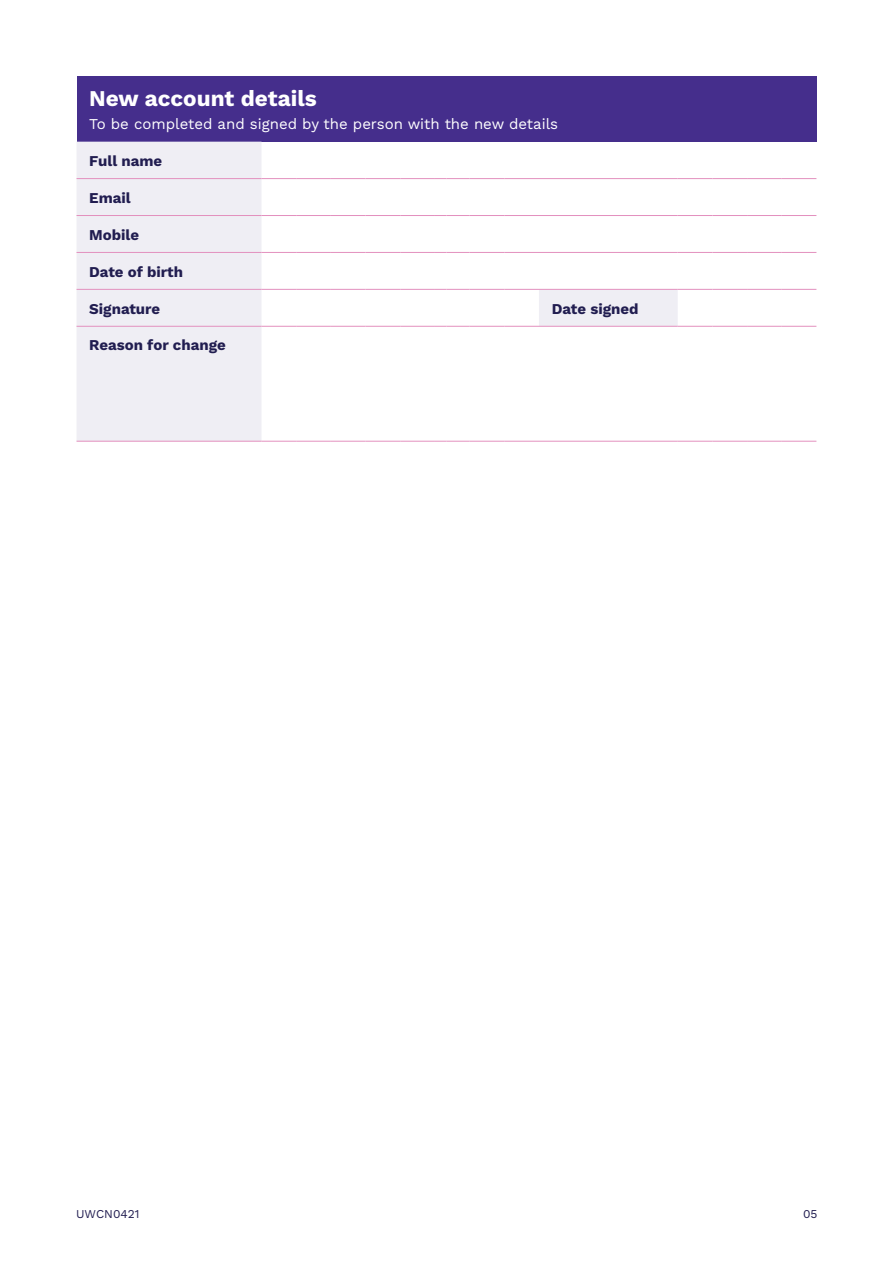
<style>
.page{position:relative;width:893px;height:1263px;background:#fff}
.page>*{position:absolute;margin:0;border:0;box-sizing:border-box;transform-origin:0 0}
.t1{font:700 22.5px "Work Sans";color:#fff}
.t2{font:700 15px "Work Sans";color:#211d50}
.t3{font:15px "Work Sans";color:#fff}
.t4{font:12px "Work Sans";color:#211d50}
</style>
<div class="page">
<div style="left:77px;top:77px;width:739px;height:65px;background:#452e8c"></div>
<svg style="left:77px;top:142px;width:601px;height:299px"></svg>
<hr style="left:77px;top:178px;width:184px;height:1px;background:#e390be">
<hr style="left:261px;top:178px;width:35px;height:1px;background:#e390be">
<hr style="left:296px;top:178px;width:35px;height:1px;background:#e390be">
<hr style="left:331px;top:178px;width:35px;height:1px;background:#e390be">
<hr style="left:366px;top:178px;width:34px;height:1px;background:#e390be">
<hr style="left:400px;top:178px;width:35px;height:1px;background:#e390be">
<svg style="left:435px;top:178px;width:35px;height:1px"></svg>
<hr style="left:470px;top:178px;width:34px;height:1px;background:#e390be">
<hr style="left:504px;top:178px;width:35px;height:1px;background:#e390be">
<hr style="left:539px;top:178px;width:139px;height:1px;background:#e390be">
<hr style="left:678px;top:178px;width:34px;height:1px;background:#e390be">
<hr style="left:712px;top:178px;width:35px;height:1px;background:#e390be">
<hr style="left:747px;top:178px;width:35px;height:1px;background:#e390be">
<hr style="left:782px;top:178px;width:34px;height:1px;background:#e390be">
<hr style="left:77px;top:215px;width:184px;height:1px;background:#e390be">
<hr style="left:261px;top:215px;width:35px;height:1px;background:#e390be">
<hr style="left:296px;top:215px;width:35px;height:1px;background:#e390be">
<hr style="left:331px;top:215px;width:35px;height:1px;background:#e390be">
<hr style="left:366px;top:215px;width:34px;height:1px;background:#e390be">
<hr style="left:400px;top:215px;width:35px;height:1px;background:#e390be">
<svg style="left:435px;top:215px;width:35px;height:1px"></svg>
<hr style="left:470px;top:215px;width:34px;height:1px;background:#e390be">
<hr style="left:504px;top:215px;width:35px;height:1px;background:#e390be">
<hr style="left:539px;top:215px;width:139px;height:1px;background:#e390be">
<hr style="left:678px;top:215px;width:34px;height:1px;background:#e390be">
<hr style="left:712px;top:215px;width:35px;height:1px;background:#e390be">
<hr style="left:747px;top:215px;width:35px;height:1px;background:#e390be">
<hr style="left:782px;top:215px;width:34px;height:1px;background:#e390be">
<hr style="left:77px;top:252px;width:184px;height:1px;background:#e390be">
<hr style="left:261px;top:252px;width:35px;height:1px;background:#e390be">
<hr style="left:296px;top:252px;width:35px;height:1px;background:#e390be">
<hr style="left:331px;top:252px;width:35px;height:1px;background:#e390be">
<hr style="left:366px;top:252px;width:34px;height:1px;background:#e390be">
<hr style="left:400px;top:252px;width:35px;height:1px;background:#e390be">
<svg style="left:435px;top:252px;width:35px;height:1px"></svg>
<hr style="left:470px;top:252px;width:34px;height:1px;background:#e390be">
<hr style="left:504px;top:252px;width:35px;height:1px;background:#e390be">
<hr style="left:539px;top:252px;width:139px;height:1px;background:#e390be">
<hr style="left:678px;top:252px;width:34px;height:1px;background:#e390be">
<hr style="left:712px;top:252px;width:35px;height:1px;background:#e390be">
<hr style="left:747px;top:252px;width:35px;height:1px;background:#e390be">
<hr style="left:782px;top:252px;width:34px;height:1px;background:#e390be">
<hr style="left:77px;top:289px;width:184px;height:1px;background:#e390be">
<hr style="left:261px;top:289px;width:35px;height:1px;background:#e390be">
<hr style="left:296px;top:289px;width:35px;height:1px;background:#e390be">
<hr style="left:331px;top:289px;width:35px;height:1px;background:#e390be">
<hr style="left:366px;top:289px;width:34px;height:1px;background:#e390be">
<hr style="left:400px;top:289px;width:35px;height:1px;background:#e390be">
<svg style="left:435px;top:289px;width:35px;height:1px"></svg>
<hr style="left:470px;top:289px;width:34px;height:1px;background:#e390be">
<hr style="left:504px;top:289px;width:35px;height:1px;background:#e390be">
<hr style="left:539px;top:289px;width:139px;height:1px;background:#e390be">
<hr style="left:678px;top:289px;width:34px;height:1px;background:#e390be">
<hr style="left:712px;top:289px;width:35px;height:1px;background:#e390be">
<hr style="left:747px;top:289px;width:35px;height:1px;background:#e390be">
<hr style="left:782px;top:289px;width:34px;height:1px;background:#e390be">
<hr style="left:77px;top:326px;width:184px;height:1px;background:#e390be">
<hr style="left:261px;top:326px;width:35px;height:1px;background:#e390be">
<hr style="left:296px;top:326px;width:35px;height:1px;background:#e390be">
<hr style="left:331px;top:326px;width:35px;height:1px;background:#e390be">
<hr style="left:366px;top:326px;width:34px;height:1px;background:#e390be">
<hr style="left:400px;top:326px;width:35px;height:1px;background:#e390be">
<svg style="left:435px;top:326px;width:35px;height:1px"></svg>
<hr style="left:470px;top:326px;width:34px;height:1px;background:#e390be">
<hr style="left:504px;top:326px;width:35px;height:1px;background:#e390be">
<hr style="left:539px;top:326px;width:139px;height:1px;background:#e390be">
<hr style="left:678px;top:326px;width:34px;height:1px;background:#e390be">
<hr style="left:712px;top:326px;width:35px;height:1px;background:#e390be">
<hr style="left:747px;top:326px;width:35px;height:1px;background:#e390be">
<hr style="left:782px;top:326px;width:34px;height:1px;background:#e390be">
<hr style="left:77px;top:441px;width:184px;height:1px;background:#e390be">
<hr style="left:261px;top:441px;width:35px;height:1px;background:#e390be">
<hr style="left:296px;top:441px;width:35px;height:1px;background:#e390be">
<hr style="left:331px;top:441px;width:35px;height:1px;background:#e390be">
<hr style="left:366px;top:441px;width:34px;height:1px;background:#e390be">
<hr style="left:400px;top:441px;width:35px;height:1px;background:#e390be">
<svg style="left:435px;top:441px;width:35px;height:1px"></svg>
<hr style="left:470px;top:441px;width:34px;height:1px;background:#e390be">
<hr style="left:504px;top:441px;width:35px;height:1px;background:#e390be">
<hr style="left:539px;top:441px;width:139px;height:1px;background:#e390be">
<hr style="left:678px;top:441px;width:34px;height:1px;background:#e390be">
<hr style="left:712px;top:441px;width:35px;height:1px;background:#e390be">
<hr style="left:747px;top:441px;width:35px;height:1px;background:#e390be">
<hr style="left:782px;top:441px;width:34px;height:1px;background:#e390be">
<h1 class="t1" style="left:89px;top:82px;width:229px">New account details</h1>
<p class="t3" style="left:89px;top:112px;width:470px">To be completed and signed by the person with the new details</p>
<p class="t2" style="left:89px;top:149px;width:74px">Full name</p>
<p class="t2" style="left:89px;top:186px;width:43px">Email</p>
<p class="t2" style="left:89px;top:223px;width:51px">Mobile</p>
<p class="t2" style="left:89px;top:260px;width:95px">Date of birth</p>
<p class="t2" style="left:89px;top:297px;width:72px">Signature</p>
<p class="t2" style="left:552px;top:297px;width:88px">Date signed</p>
<p class="t2" style="left:89px;top:334px;width:138px">Reason for change</p>
<p class="t4" style="left:76px;top:1205px;width:65px">UWCN0421</p>
<p class="t4" style="left:803px;top:1205px;width:16px">05</p>
</div>
